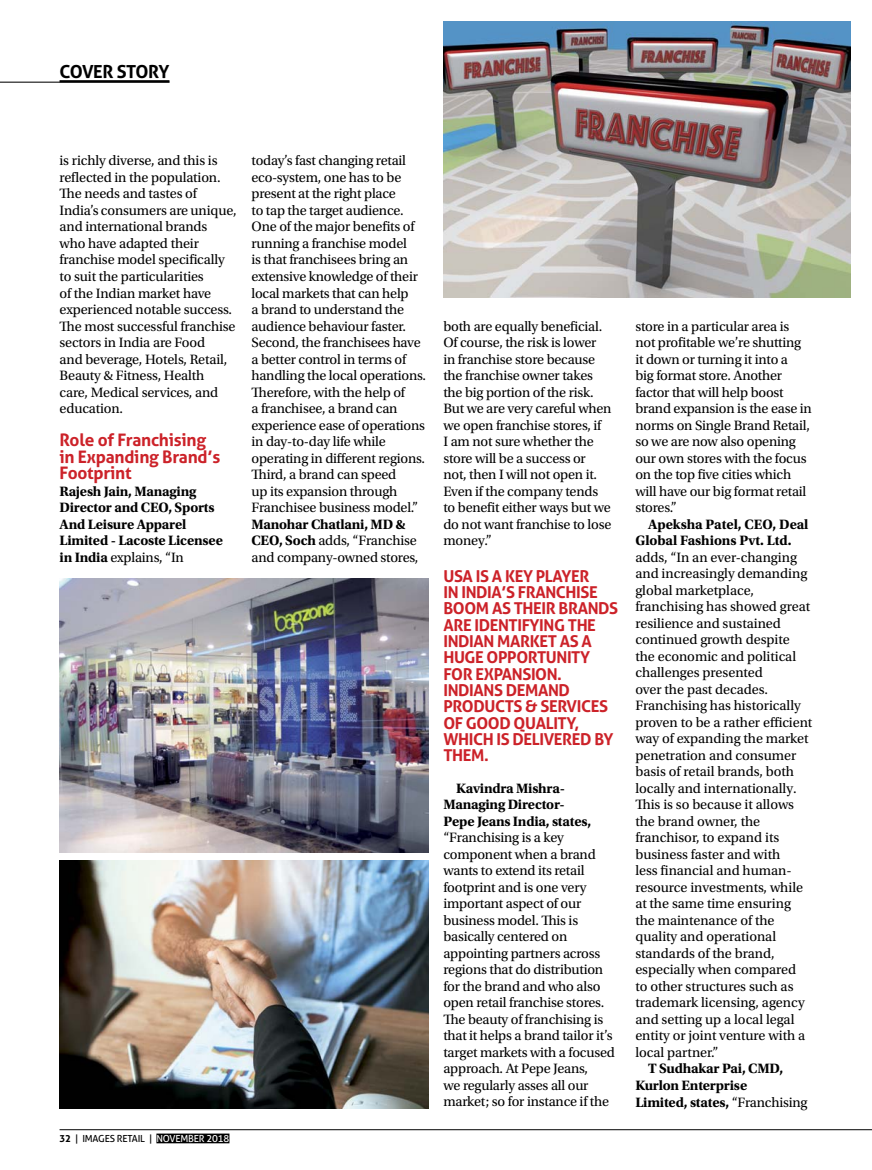
<style>
.page{position:relative;width:872px;height:1170px;background:#fff}
.page>*{position:absolute;margin:0;border:0;box-sizing:border-box;transform-origin:0 0}
.t1{font:700 18px "Aller";letter-spacing:-.03em;color:#000}
.t2{font:700 17.25px/16.5px "Aller";letter-spacing:-.015em;color:#cc2229}
.t3{font:700 16.35px/16.4px "Aller";letter-spacing:-.025em;color:#cc2229}
.t4{font:14.25px/16.5px "Utopia Std";letter-spacing:-.015em;color:#000}
.t5{font:700 14.25px/16.5px "Utopia Std";letter-spacing:-.015em;color:#000}
.t6{font:9.75px "Aller";letter-spacing:-.02em;color:#000}
.s1{font-weight:400}
.s2{font-weight:700}
.s3{color:#fff}
</style>
<div class="page">
<hr style="left:0;top:82px;width:169px;height:1px;background:#000">
<hr style="left:60px;top:80px;width:109px;height:2px;background:#000">
<div style="left:156px;top:1133px;width:73px;height:10px;background:#000"></div>
<hr style="left:60px;top:1129px;width:812px;height:1px;background:#000">
<img style="left:60px;top:578px;width:368px;height:274px">
<img style="left:60px;top:860px;width:368px;height:248px">
<img style="left:443px;top:22px;width:407px;height:275px">
<p class="t1" style="left:60px;top:61px;width:111px">COVER STORY</p>
<p class="t4" style="left:60px;top:154px;width:179px">is richly diverse, and this is reflected in the population.<br>The needs and tastes of<br>India’s consumers are unique, and international brands who have adapted their franchise model specifically to suit the particularities<br>of the Indian market have experienced notable success.<br>The most successful franchise sectors in India are Food<br>and beverage, Hotels, Retail,<br>Beauty &amp; Fitness, Health<br>care, Medical services, and education.</p>
<p class="t2" style="left:60px;top:432px;width:162px">Role of Franchising in Expanding Brand’s<br>Footprint</p>
<p class="t5" style="left:60px;top:484px;width:165px">Rajesh Jain, Managing<br>Director and CEO, Sports<br>And Leisure Apparel<br>Limited - Lacoste Licensee in India <span class="s1">explains, “In</span></p>
<p class="t4" style="left:251px;top:154px;width:176px">today’s fast changing retail eco-system, one has to be present at the right place<br>to tap the target audience.<br>One of the major benefits of running a franchise model<br>is that franchisees bring an extensive knowledge of their local markets that can help<br>a brand to understand the audience behaviour faster.<br>Second, the franchisees have a better control in terms of handling the local operations.<br>Therefore, with the help of<br>a franchisee, a brand can experience ease of operations in day-to-day life while operating in different regions.<br>Third, a brand can speed<br>up its expansion through<br>Franchisee business model.”</p>
<p class="t4" style="left:251px;top:517px;width:168px"><span class="s2">Manohar Chatlani, MD &amp;<br>CEO, Soch</span> adds, “Franchise and company-owned stores,</p>
<p class="t6" style="left:60px;top:1132px;width:171px"><span class="s2">32</span> | IMAGES RETAIL | <span class="s3">NOVEMBER 2018</span></p>
<p class="t4" style="left:443px;top:319px;width:170px">both are equally beneficial.<br>Of course, the risk is lower in franchise store because the franchise owner takes the big portion of the risk.<br>But we are very careful when we open franchise stores, if<br>I am not sure whether the store will be a success or not, then I will not open it.<br>Even if the company tends to benefit either ways but we do not want franchise to lose money.”</p>
<p class="t3" style="left:443px;top:567px;width:176px">USA IS A KEY PLAYER<br>IN INDIA’S FRANCHISE<br>BOOM AS THEIR BRANDS<br>ARE IDENTIFYING THE<br>INDIAN MARKET AS A<br>HUGE OPPORTUNITY<br>FOR EXPANSION.<br>INDIANS DEMAND<br>PRODUCTS &amp; SERVICES<br>OF GOOD QUALITY,<br>WHICH IS DELIVERED BY<br>THEM.</p>
<p class="t5" style="left:443px;top:781px;width:149px;text-indent:13px">Kavindra Mishra-<br>Managing Director-<br>Pepe Jeans India, states,</p>
<p class="t4" style="left:443px;top:830px;width:173px">“Franchising is a key component when a brand wants to extend its retail footprint and is one very important aspect of our business model. This is basically centered on appointing partners across regions that do distribution for the brand and who also open retail franchise stores.<br>The beauty of franchising is that it helps a brand tailor it’s target markets with a focused approach. At Pepe Jeans,<br>we regularly asses all our market; so for instance if the</p>
<p class="t4" style="left:635px;top:319px;width:178px">store in a particular area is not profitable we’re shutting it down or turning it into a<br>big format store. Another factor that will help boost brand expansion is the ease in norms on Single Brand Retail, so we are now also opening our own stores with the focus on the top five cities which will have our big format retail stores.”</p>
<p class="t5" style="left:635px;top:517px;width:175px;text-indent:13px">Apeksha Patel, CEO, Deal<br>Global Fashions Pvt. Ltd.</p>
<p class="t4" style="left:635px;top:550px;width:178px">adds, “In an ever-changing and increasingly demanding global marketplace, franchising has showed great resilience and sustained continued growth despite the economic and political challenges presented<br>over the past decades.<br>Franchising has historically proven to be a rather efficient way of expanding the market penetration and consumer basis of retail brands, both locally and internationally.<br>This is so because it allows the brand owner, the franchisor, to expand its business faster and with<br>less financial and human&shy;resource investments, while at the same time ensuring the maintenance of the quality and operational standards of the brand, especially when compared<br>to other structures such as trademark licensing, agency and setting up a local legal entity or joint venture with a local partner.”</p>
<p class="t5" style="left:635px;top:1061px;width:174px;text-indent:13px">T Sudhakar Pai, CMD,<br>Kurlon Enterprise<br>Limited, states, <span class="s1">“Franchising</span></p>
</div>
